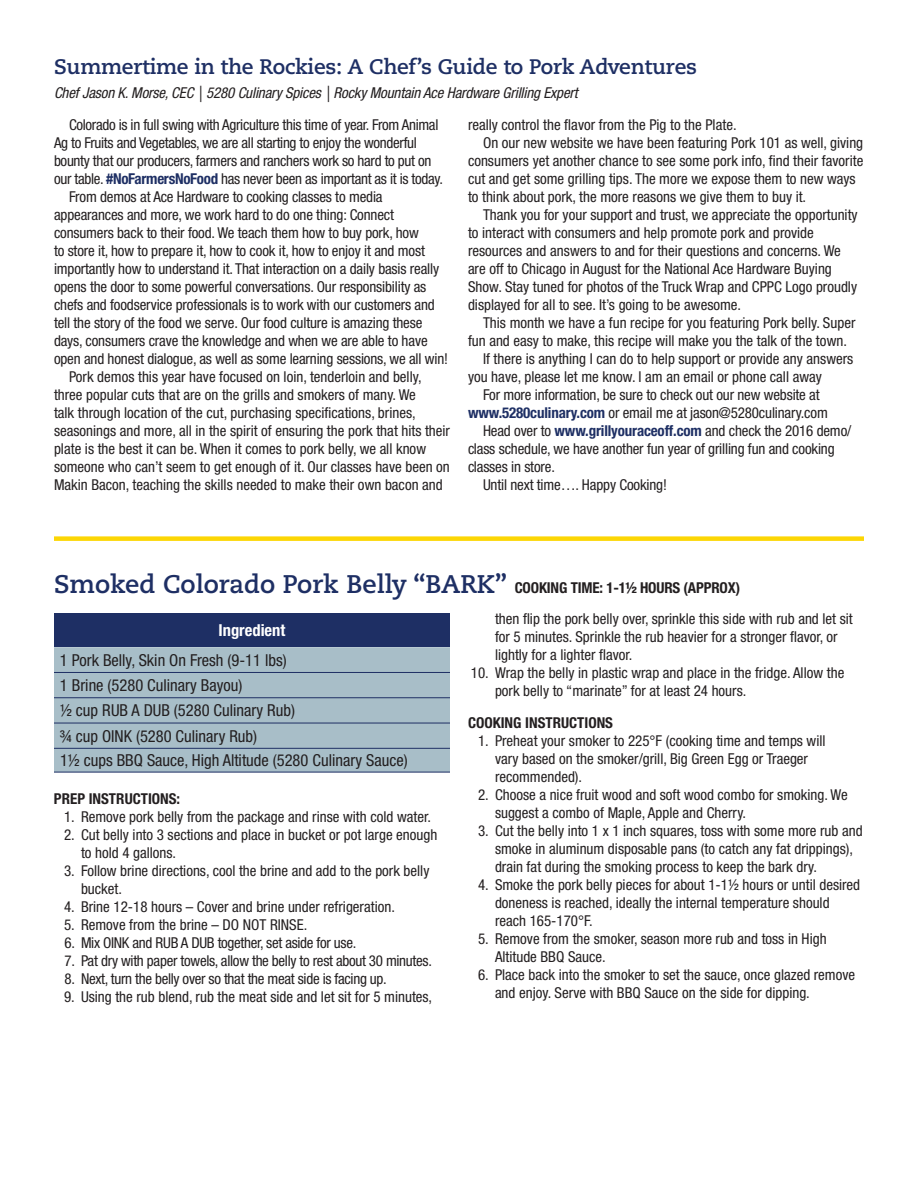
<style>
.page{position:relative;width:918px;height:1188px;background:#fff}
.page>*{position:absolute;margin:0;border:0;box-sizing:border-box;transform-origin:0 0}
.Section_headings{font:700 25.5px "Caecilia LT Std";color:#1e2f64}
.Section_headings-2{font:700 21px "Caecilia LT Std";letter-spacing:-.01em;color:#1e2f64}
.t1{font:condensed 16.5px "Helvetica Neue LT Std";color:#231f20}
.t2{font:700 condensed 16.5px "Helvetica Neue LT Std";color:#fff}
.body_text{font:condensed 15px/18px "Helvetica Neue LT Std";color:#231f20}
.body_text-2{font:condensed 15px/18px "Helvetica Neue LT Std";letter-spacing:-.02em;color:#231f20}
.by_line{font:italic condensed 15px "Helvetica Neue LT Std";letter-spacing:-.01em;color:#231f20}
.body_text-3{font:700 condensed 15px "Helvetica Neue LT Std";color:#231f20}
.s1{font-weight:700;color:#1e2f64}
.s2{font-family:"Helvetica Neue LT Std";font-stretch:condensed;font-size:15px;color:#231f20}
</style>
<div class="page">
<div style="left:54px;top:536px;width:810px;height:5px;background:#fcd604"></div>
<div style="left:54px;top:613px;width:396px;height:34px;background:#1e2f64"></div>
<div style="left:54px;top:647px;width:396px;height:125px;background:#a8bec8"></div>
<hr style="left:54px;top:672px;width:396px;height:1px;background:#1e2f64">
<hr style="left:54px;top:697px;width:396px;height:1px;background:#1e2f64">
<hr style="left:54px;top:723px;width:396px;height:1px;background:#1e2f64">
<hr style="left:54px;top:748px;width:396px;height:1px;background:#1e2f64">
<hr style="left:54px;top:772px;width:396px;height:1px;background:#1e2f64">
<p class="Section_headings-2" style="left:54px;top:54px;width:645px">Summertime in the Rockies: A Chef’s Guide to Pork Adventures</p>
<p class="by_line" style="left:54px;top:84px;width:525px">Chef Jason K. Morse, CEC | 5280 Culinary Spices | Rocky Mountain Ace Hardware Grilling Expert</p>
<p class="body_text-2" style="left:54px;top:115px;width:391px;text-indent:15px">Colorado is in full swing with Agriculture this time of year. From Animal Ag to Fruits and Vegetables, we are all starting to enjoy the wonderful bounty that our producers, farmers and ranchers work so hard to put on our table. <span class="s1">#NoFarmersNoFood</span> has never been as important as it is today.</p>
<p class="body_text" style="left:54px;top:187px;width:396px;text-indent:15px">From demos at Ace Hardware to cooking classes to media appearances and more, we work hard to do one thing: Connect consumers back to their food. We teach them how to buy pork, how<br>to store it, how to prepare it, how to cook it, how to enjoy it and most importantly how to understand it. That interaction on a daily basis really opens the door to some powerful conversations. Our responsibility as chefs and foodservice professionals is to work with our customers and tell the story of the food we serve. Our food culture is amazing these days, consumers crave the knowledge and when we are able to have open and honest dialogue, as well as some learning sessions, we all win!</p>
<p class="body_text" style="left:54px;top:367px;width:398px;text-indent:15px">Pork demos this year have focused on loin, tenderloin and belly, three popular cuts that are on the grills and smokers of many. We<br>talk through location of the cut, purchasing specifications, brines, seasonings and more, all in the spirit of ensuring the pork that hits their plate is the best it can be. When it comes to pork belly, we all know someone who can’t seem to get enough of it. Our classes have been on Makin Bacon, teaching the skills needed to make their own bacon and</p>
<p class="body_text" style="left:468px;top:115px;width:270px">really control the flavor from the Pig to the Plate.</p>
<p class="body_text" style="left:468px;top:133px;width:397px;text-indent:15px">On our new website we have been featuring Pork 101 as well, giving consumers yet another chance to see some pork info, find their favorite cut and get some grilling tips. The more we expose them to new ways to think about pork, the more reasons we give them to buy it.</p>
<p class="body_text" style="left:468px;top:205px;width:391px;text-indent:15px">Thank you for your support and trust, we appreciate the opportunity to interact with consumers and help promote pork and provide resources and answers to and for their questions and concerns. We are off to Chicago in August for the National Ace Hardware Buying Show. Stay tuned for photos of the Truck Wrap and CPPC Logo proudly displayed for all to see. It’s going to be awesome.</p>
<p class="body_text" style="left:468px;top:313px;width:389px;text-indent:15px">This month we have a fun recipe for you featuring Pork belly. Super fun and easy to make, this recipe will make you the talk of the town.</p>
<p class="body_text" style="left:468px;top:349px;width:387px;text-indent:15px">If there is anything I can do to help support or provide any answers you have, please let me know. I am an email or phone call away</p>
<p class="body_text" style="left:468px;top:385px;width:361px;text-align:center">For more information, be sure to check out our new website at <span class="s1">www.5280culinary.com</span> or email me at jason@5280culinary.com</p>
<p class="body_text" style="left:468px;top:421px;width:385px;text-indent:15px">Head over to <span class="s1">www.grillyouraceoff.com</span> and check the 2016 demo/ class schedule, we have another fun year of grilling fun and cooking classes in store.</p>
<p class="body_text" style="left:483px;top:475px;width:185px">Until next time…. Happy Cooking!</p>
<p class="Section_headings" style="left:54px;top:569px;width:688px">Smoked Colorado Pork Belly “BARK” <span class="s2">COOKING TIME: 1-1½ HOURS (APPROX)</span></p>
<p class="t2" style="left:219px;top:620px;width:68px">Ingredient</p>
<p class="t1" style="left:60px;top:650px;width:228px">1 Pork Belly, Skin On Fresh (9-11 lbs)</p>
<p class="t1" style="left:60px;top:676px;width:184px">1 Brine (5280 Culinary Bayou)</p>
<p class="t1" style="left:60px;top:701px;width:237px">½ cup RUB A DUB (5280 Culinary Rub)</p>
<p class="t1" style="left:60px;top:726px;width:199px">¾ cup OINK (5280 Culinary Rub)</p>
<p class="t1" style="left:60px;top:751px;width:349px">1½ cups BBQ Sauce, High Altitude (5280 Culinary Sauce)</p>
<p class="body_text-3" style="left:54px;top:790px;width:128px">PREP INSTRUCTIONS:</p>
<p class="body_text" style="left:64px;top:808px;width:368px">1. Remove pork belly from the package and rinse with cold water.</p>
<p class="body_text" style="left:81px;top:826px;width:358px;text-indent:-17px">2. Cut belly into 3 sections and place in bucket or pot large enough to hold 4 gallons.</p>
<p class="body_text" style="left:81px;top:862px;width:350px;text-indent:-17px">3. Follow brine directions, cool the brine and add to the pork belly bucket.</p>
<p class="body_text" style="left:64px;top:898px;width:333px">4. Brine 12-18 hours – Cover and brine under refrigeration.</p>
<p class="body_text" style="left:64px;top:916px;width:245px">5. Remove from the brine – DO NOT RINSE.</p>
<p class="body_text-2" style="left:65px;top:934px;width:293px">6. Mix OINK and RUB A DUB together, set aside for use.</p>
<p class="body_text-2" style="left:65px;top:952px;width:369px">7. Pat dry with paper towels, allow the belly to rest about 30 minutes.</p>
<p class="body_text-2" style="left:65px;top:970px;width:324px">8. Next, turn the belly over so that the meat side is facing up.</p>
<p class="body_text" style="left:64px;top:988px;width:370px">9. Using the rub blend, rub the meat side and let sit for 5 minutes,</p>
<p class="body_text" style="left:495px;top:610px;width:359px">then flip the pork belly over, sprinkle this side with rub and let sit for 5 minutes. Sprinkle the rub heavier for a stronger flavor, or lightly for a lighter flavor.</p>
<p class="body_text" style="left:495px;top:664px;width:351px;text-indent:-24px">10. Wrap the belly in plastic wrap and place in the fridge. Allow the pork belly to “marinate” for at least 24 hours.</p>
<p class="body_text-3" style="left:468px;top:713px;width:147px">COOKING INSTRUCTIONS</p>
<p class="body_text" style="left:495px;top:731px;width:332px;text-indent:-17px">1. Preheat your smoker to 225°F (cooking time and temps will vary based on the smoker/grill, Big Green Egg or Traeger recommended).</p>
<p class="body_text" style="left:495px;top:785px;width:354px;text-indent:-17px">2. Choose a nice fruit wood and soft wood combo for smoking. We suggest a combo of Maple, Apple and Cherry.</p>
<p class="body_text" style="left:495px;top:821px;width:369px;text-indent:-17px">3. Cut the belly into 1 x 1 inch squares, toss with some more rub and smoke in aluminum disposable pans (to catch any fat drippings), drain fat during the smoking process to keep the bark dry.</p>
<p class="body_text" style="left:495px;top:875px;width:367px;text-indent:-17px">4. Smoke the pork belly pieces for about 1-11/2 hours or until desired doneness is reached, ideally the internal temperature should reach 165-170°F.</p>
<p class="body_text" style="left:495px;top:929px;width:333px;text-indent:-17px">5. Remove from the smoker, season more rub and toss in High<br>Altitude BBQ Sauce.</p>
<p class="body_text" style="left:495px;top:965px;width:362px;text-indent:-17px">6. Place back into the smoker to set the sauce, once glazed remove and enjoy. Serve with BBQ Sauce on the side for dipping.</p>
</div>
